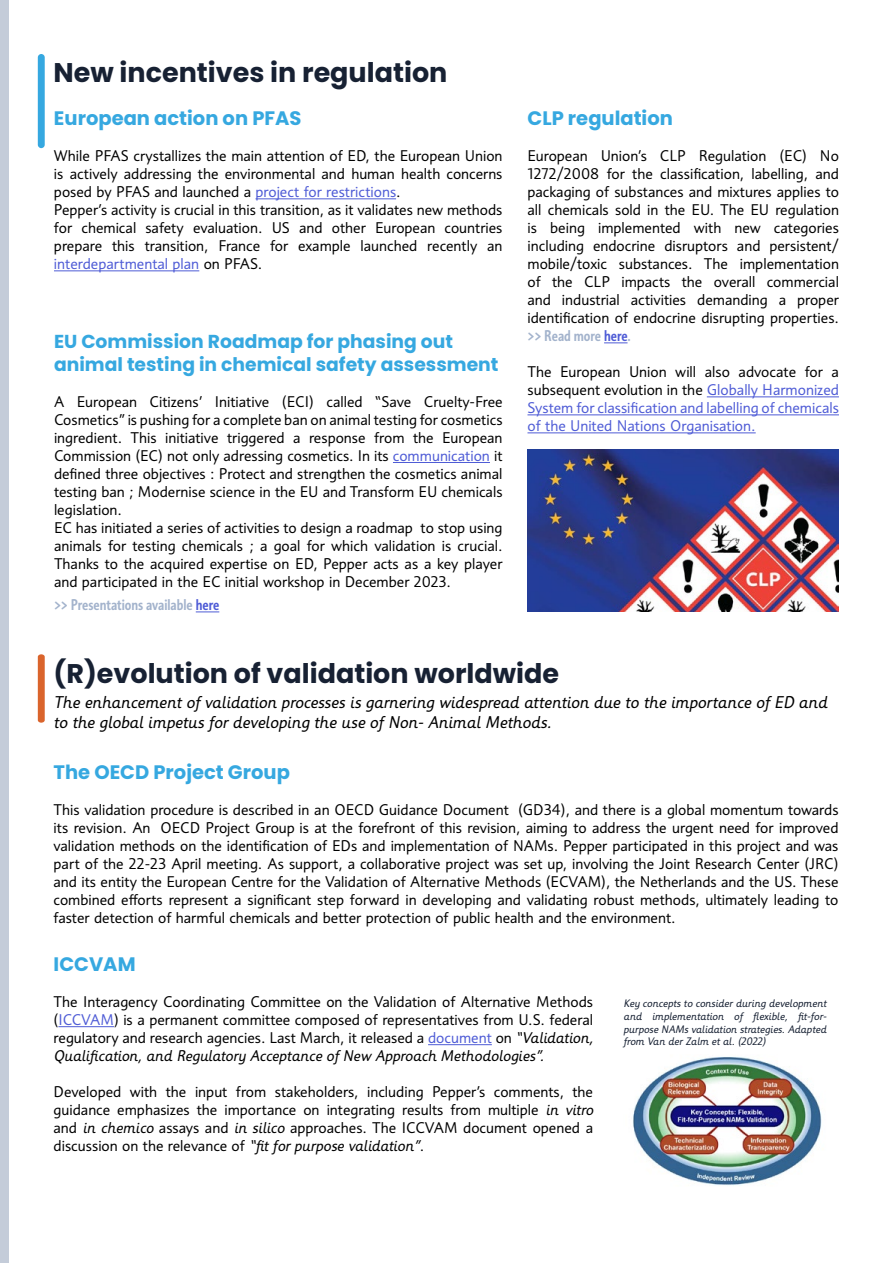
<style>
.page{position:relative;width:893px;height:1263px;background:#fff}
.page>*{position:absolute;margin:0;border:0;box-sizing:border-box;transform-origin:0 0}
.t1{font:700 27px "Poppins";color:#172133}
.t2{font:700 19.5px "Poppins";color:#36a8e0}
.t3{font:700 18.75px/23.4px "Poppins";color:#36a8e0}
.t4{font:italic 16.5px/19.8px "Informa Pro";color:#000}
.t5{font:15px/18px "Informa Pro";color:#000;text-align:justify}
.t6{font:15px/18px "Informa Pro";color:#4f5cd6;text-align:justify}
.t7{font:500 condensed 15px "Informa Pro";color:#a3b3cc}
.t8{font:italic 10.5px/12.6px "Informa Pro";color:#172133;text-align:justify}
.s1{color:#4f5cd6}
.s2{font-weight:500;font-stretch:condensed;color:#a3b3cc}
.s3{font-weight:500;font-stretch:condensed;color:#4f5cd6}
.s4{color:#000}
.s5{font-style:italic}
</style>
<div class="page">
<div style="left:38px;top:54px;width:7px;height:94px;background:#36a8e0;border-radius:3px"></div>
<svg style="left:38px;top:654px;width:7px;height:69px"></svg>
<hr style="left:255px;top:198px;width:141px;height:1px;background:#4f5cd6">
<hr style="left:54px;top:270px;width:145px;height:1px;background:#4f5cd6">
<svg style="left:604px;top:342px;width:24px;height:1px"></svg>
<hr style="left:707px;top:396px;width:132px;height:1px;background:#4f5cd6">
<hr style="left:527px;top:414px;width:312px;height:1px;background:#4f5cd6">
<hr style="left:527px;top:432px;width:229px;height:1px;background:#4f5cd6">
<hr style="left:393px;top:462px;width:97px;height:1px;background:#4f5cd6">
<svg style="left:196px;top:611px;width:23px;height:1px"></svg>
<img style="left:527px;top:449px;width:312px;height:162px">
<div style="left:0;top:0;width:8px;height:1263px;background:#c4ccd9"></div>
<hr style="left:58px;top:1026px;width:56px;height:1px;background:#4f5cd6">
<hr style="left:428px;top:1044px;width:64px;height:1px;background:#4f5cd6">
<img style="left:633px;top:1057px;width:189px;height:129px">
<h1 class="t1" style="left:54px;top:57px;width:395px">New incentives in regulation</h1>
<h2 class="t2" style="left:54px;top:107px;width:249px">European action on PFAS</h2>
<p class="t5" style="left:54px;top:147px;width:450px;text-align:left">While PFAS crystallizes the main attention of ED, the European Union is actively addressing the environmental and human health concerns posed by PFAS and launched a <span class="s1">project for restrictions</span>.<br>Pepper’s activity is crucial in this transition, as it validates new methods for chemical safety evaluation. US and other European countries prepare this transition, France for example launched recently an <span class="s1">interdepartmental plan</span> on PFAS.</p>
<p class="t3" style="left:54px;top:329px;width:446px">EU Commission Roadmap for phasing out animal testing in chemical safety assessment</p>
<p class="t5" style="left:54px;top:392px;width:450px;text-align:left">A European Citizens’ Initiative (ECI) called “Save Cruelty-Free Cosmetics” is pushing for a complete ban on animal testing for cosmetics ingredient. This initiative triggered a response from the European Commission (EC) not only adressing cosmetics. In its <span class="s1">communication</span> it defined three objectives : Protect and strengthen the cosmetics animal testing ban ; Modernise science in the EU and Transform EU chemicals legislation.<br>EC has initiated a series of activities to design a roadmap to stop using animals for testing chemicals ; a goal for which validation is crucial.<br>Thanks to the acquired expertise on ED, Pepper acts as a key player and participated in the EC initial workshop in December 2023.</p>
<p class="t7" style="left:54px;top:596px;width:167px">&gt;&gt; Presentations available <span class="s1">here</span></p>
<h2 class="t2" style="left:527px;top:107px;width:147px">CLP regulation</h2>
<p class="t5" style="left:527px;top:147px;width:313px">European Union’s CLP Regulation (EC) No 1272/2008 for the classification, labelling, and packaging of substances and mixtures applies to all chemicals sold in the EU. The EU regulation is being implemented with new categories including endocrine disruptors and persistent/ mobile/toxic substances. The implementation of the CLP impacts the overall commercial and industrial activities demanding a proper identification of endocrine disrupting properties. <span class="s2">&gt;&gt; Read more</span> <span class="s3">here</span><span class="s2">.</span></p>
<p class="t6" style="left:527px;top:363px;width:313px"><span class="s4">The European Union will also advocate for a subsequent evolution in the</span> Globally Harmonized System for classification and labelling of chemicals of the United Nations Organisation.</p>
<h1 class="t1" style="left:54px;top:657px;width:507px">(R)evolution of validation worldwide</h1>
<p class="t4" style="left:54px;top:692px;width:775px">The enhancement of validation processes is garnering widespread attention due to the importance of ED and to the global impetus for developing the use of Non- Animal Methods.</p>
<h2 class="t2" style="left:54px;top:760px;width:238px">The OECD Project Group</h2>
<p class="t5" style="left:54px;top:800px;width:786px">This validation procedure is described in an OECD Guidance Document (GD34), and there is a global momentum towards its revision. An OECD Project Group is at the forefront of this revision, aiming to address the urgent need for improved validation methods on the identification of EDs and implementation of NAMs. Pepper participated in this project and was part of the 22-23 April meeting. As support, a collaborative project was set up, involving the Joint Research Center (JRC) and its entity the European Centre for the Validation of Alternative Methods (ECVAM), the Netherlands and the US. These combined efforts represent a significant step forward in developing and validating robust methods, ultimately leading to faster detection of harmful chemicals and better protection of public health and the environment.</p>
<h2 class="t2" style="left:54px;top:953px;width:83px">ICCVAM</h2>
<p class="t5" style="left:54px;top:993px;width:541px">The Interagency Coordinating Committee on the Validation of Alternative Methods (<span class="s1">ICCVAM</span>) is a permanent committee composed of representatives from U.S. federal regulatory and research agencies. Last March, it released a <span class="s1">document</span> on <span class="s5">“Validation, Qualification, and Regulatory Acceptance of New Approach Methodologies”.</span></p>
<p class="t5" style="left:54px;top:1083px;width:541px">Developed with the input from stakeholders, including Pepper’s comments, the guidance emphasizes the importance on integrating results from multiple <span class="s5">in vitro </span>and <span class="s5">in chemico</span> assays and <span class="s5">in silico</span> approaches. The ICCVAM document opened a discussion on the relevance of <span class="s5">“fit for purpose validation”</span>.</p>
<p class="t8" style="left:623px;top:997px;width:205px">Key concepts to consider during development and implementation of flexible, fit-for&shy;purpose NAMs validation strategies. Adapted from Van der Zalm et al. (2022)</p>
</div>
